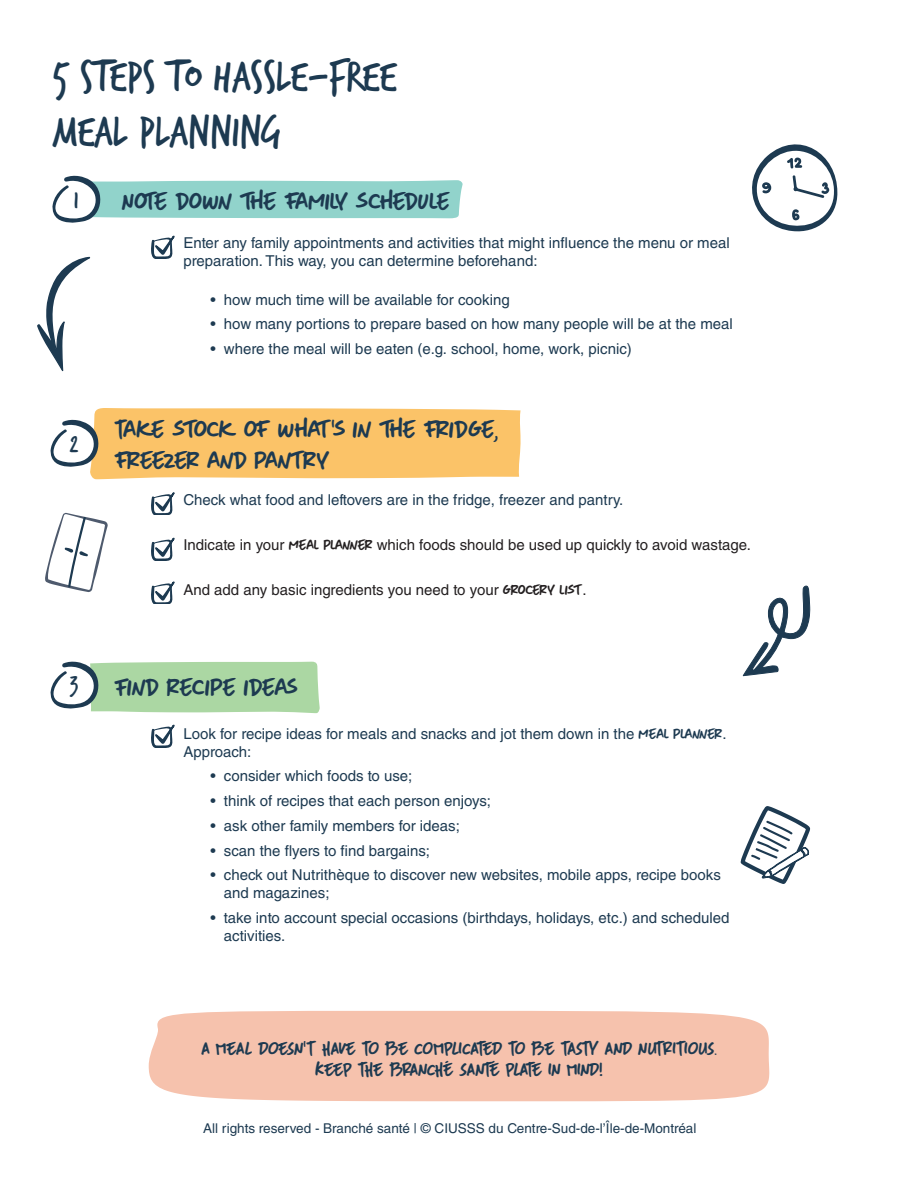
<style>
.page{position:relative;width:918px;height:1188px;background:#fff}
.page>*{position:absolute;margin:0;border:0;box-sizing:border-box;transform-origin:0 0}
.t1{font:46.2px/55.3px "Trash Hand";color:#1d3a51}
.t2{font:25.95px "Trash Hand";color:#1d3a51}
.t3{font:25.5px/30.6px "DK More Or Less";letter-spacing:-.075em;color:#1d3a51}
.t4{font:25.5px "DK More Or Less";letter-spacing:-.04em;color:#1d3a51}
.t5{font:19.5px/21px "DK More Or Less";letter-spacing:-.06em;color:#1d3a51;text-align:center}
.texte{font:15px/18px "Helvetica LT Std";color:#1d3a51}
.texte-2{font:15px "Helvetica LT Std";color:#231f20}
.texte-3{font:13.5px "Helvetica LT Std";color:#1d3a51}
.s1{font-family:"DK More Or Less"}
</style>
<div class="page">
<div style="left:149px;top:1011px;width:620px;height:90px;background:#f6c2ad"></div>
<svg style="left:50px;top:661px;width:270px;height:86px"></svg>
<svg style="left:37px;top:175px;width:426px;height:196px"></svg>
<svg style="left:742px;top:585px;width:68px;height:92px"></svg>
<svg style="left:740px;top:806px;width:71px;height:78px"></svg>
<svg style="left:45px;top:408px;width:476px;height:196px"></svg>
<svg style="left:752px;top:144px;width:86px;height:88px"></svg>
<p class="t1" style="left:53px;top:51px;width:345px">5 STEPS TO HASSLE-FREE<br>MEAL PLANNING</p>
<p class="t4" style="left:121px;top:186px;width:330px">NOTE DOWN THE FAMILY SCHEDULE</p>
<h2 class="t2" style="left:73px;top:187px;width:7px">1</h2>
<h2 class="t2" style="left:70px;top:431px;width:11px">2</h2>
<h2 class="t2" style="left:70px;top:672px;width:10px">3</h2>
<p class="texte" style="left:183px;top:234px;width:548px">Enter any family appointments and activities that might influence the menu or meal preparation. This way, you can determine beforehand:</p>
<p class="texte" style="left:210px;top:290px;width:301px">• how much time will be available for cooking</p>
<p class="texte" style="left:210px;top:315px;width:524px">• how many portions to prepare based on how many people will be at the meal</p>
<p class="texte" style="left:210px;top:340px;width:423px">• where the meal will be eaten (e.g. school, home, work, picnic)</p>
<p class="t3" style="left:114px;top:414px;width:385px">TAKE STOCK OF WHAT’S IN THE FRIDGE,<br>FREEZER AND PANTRY</p>
<p class="texte" style="left:183px;top:491px;width:441px">Check what food and leftovers are in the fridge, freezer and pantry.</p>
<p class="texte-2" style="left:183px;top:536px;width:569px">Indicate in your <span class="s1">MEAL PLANNER</span> which foods should be used up quickly to avoid wastage.</p>
<p class="texte-2" style="left:183px;top:581px;width:405px">And add any basic ingredients you need to your <span class="s1">GROCERY LIST</span>.</p>
<p class="t4" style="left:114px;top:673px;width:185px">FIND RECIPE IDEAS</p>
<p class="texte" style="left:183px;top:724px;width:545px">Look for recipe ideas for meals and snacks and jot them down in the <span class="s1">MEAL PLANNER</span>.<br>Approach:</p>
<p class="texte" style="left:210px;top:767px;width:204px">• consider which foods to use;</p>
<p class="texte" style="left:210px;top:792px;width:282px">• think of recipes that each person enjoys;</p>
<p class="texte" style="left:210px;top:817px;width:251px">• ask other family members for ideas;</p>
<p class="texte" style="left:210px;top:841px;width:221px">• scan the flyers to find bargains;</p>
<p class="texte" style="left:224px;top:866px;width:498px;text-indent:-14px">• check out Nutrithèque to discover new websites, mobile apps, recipe books and magazines;</p>
<p class="texte" style="left:224px;top:909px;width:507px;text-indent:-14px">• take into account special occasions (birthdays, holidays, etc.) and scheduled activities.</p>
<p class="t5" style="left:201px;top:1037px;width:517px">A MEAL DOESN’T HAVE TO BE COMPLICATED TO BE TASTY AND NUTRITIOUS.<br>KEEP THE BRANCHÉ SANTÉ PLATE IN MIND!</p>
<p class="texte-3" style="left:203px;top:1120px;width:495px">All rights reserved - Branché santé | © CIUSSS du Centre-Sud-de-l’Île-de-Montréal</p>
</div>
